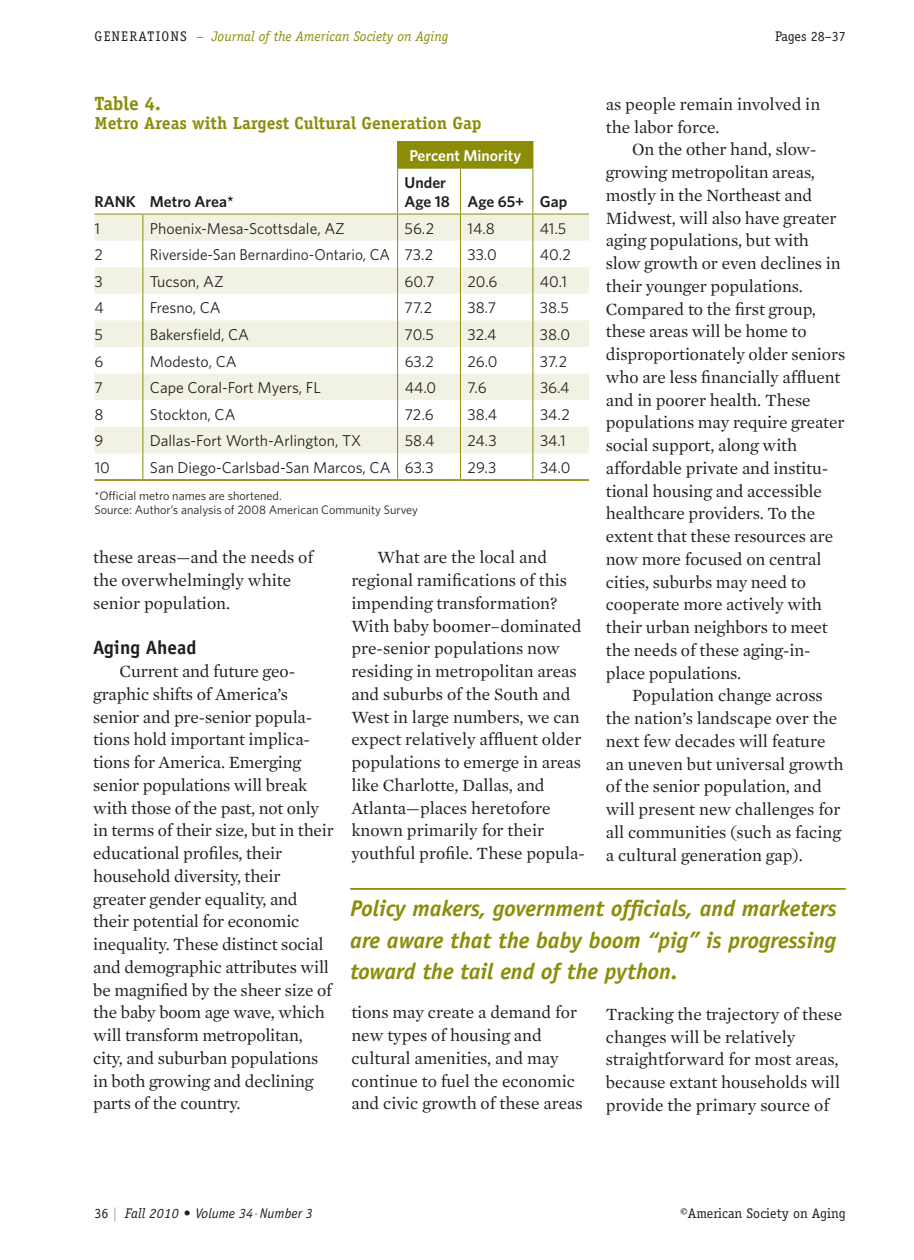
<style>
.page{position:relative;width:914px;height:1260px;background:#fff}
.page>*{position:absolute;margin:0;border:0;box-sizing:border-box;transform-origin:0 0}
.t1{font:italic 700 22.75px/31.5px "Officina Sans";color:#8b8d08;text-align:justify}
.t2{font:700 19.25px "Officina Sans";color:#231f20}
.t3{font:700 19.25px "Officina Serif";color:#8b8d08}
.t4{font:17.5px/22.8px "Mercury Text G1";letter-spacing:-.005em;color:#231f20}
.t5{font:700 17.5px "Officina Serif";color:#8b8d08}
.t6{font:15.75px "Whitney";color:#231f20}
.t7{font:600 15.75px/19.2px "Whitney";color:#231f20}
.t8{font:600 15.75px "Whitney";color:#fff}
.t9{font:italic 14px "Officina Serif";color:#8b8d08}
.t10{font:14px "Officina Serif";color:#231f20}
.t11{font:italic 14px "Officina Sans";color:#231f20}
.t12{font:12.25px/14px "Whitney";color:#231f20}
.s1{font-style:normal;color:#231f20}
.s2{font-family:"Officina Serif";font-style:normal}
.s3{font-family:"Officina Serif";font-style:normal;color:#a7a9ac}
.s4{font-family:"Officina Serif"}
</style>
<div class="page">
<div style="left:397px;top:142px;width:136px;height:26px;background:#8b8d08"></div>
<svg style="left:94px;top:215px;width:495px;height:238px;fill:#f2f2e4"></svg>
<hr style="left:397px;top:141px;width:63px;height:1px;background:#8b8d08">
<hr style="left:460px;top:141px;width:73px;height:1px;background:#8b8d08">
<hr style="left:397px;top:168px;width:63px;height:1px;background:#8b8d08">
<hr style="left:397px;top:169px;width:1px;height:45px;background:#8b8d08">
<hr style="left:460px;top:168px;width:73px;height:1px;background:#8b8d08">
<hr style="left:460px;top:169px;width:1px;height:45px;background:#8b8d08">
<hr style="left:532px;top:169px;width:1px;height:45px;background:#8b8d08">
<hr style="left:94px;top:214px;width:49px;height:1px;background:#8b8d08">
<hr style="left:143px;top:214px;width:254px;height:1px;background:#8b8d08">
<hr style="left:397px;top:214px;width:63px;height:1px;background:#8b8d08">
<hr style="left:460px;top:214px;width:73px;height:1px;background:#8b8d08">
<hr style="left:533px;top:214px;width:56px;height:1px;background:#8b8d08">
<svg style="left:142px;top:214px;width:1px;height:265px"></svg>
<svg style="left:397px;top:214px;width:1px;height:265px"></svg>
<svg style="left:460px;top:214px;width:1px;height:265px"></svg>
<svg style="left:532px;top:214px;width:1px;height:265px"></svg>
<hr style="left:94px;top:479px;width:49px;height:2px;background:#8b8d08">
<hr style="left:143px;top:479px;width:254px;height:2px;background:#8b8d08">
<hr style="left:397px;top:479px;width:63px;height:2px;background:#8b8d08">
<hr style="left:460px;top:479px;width:73px;height:2px;background:#8b8d08">
<hr style="left:533px;top:479px;width:56px;height:2px;background:#8b8d08">
<hr style="left:350px;top:888px;width:495px;height:2px;background:#8b8d08">
<p class="t9" style="left:94px;top:28px;width:355px"><span class="s1">GENERATIONS</span> – Journal of the American Society on Aging</p>
<p class="t10" style="left:775px;top:28px;width:72px">Pages 28–37</p>
<p class="t3" style="left:94px;top:91px;width:68px">Table 4.</p>
<p class="t5" style="left:94px;top:112px;width:388px">Metro Areas with Largest Cultural Generation Gap</p>
<p class="t4" style="left:606px;top:92px;width:216px">as people remain involved in the labor force.</p>
<p class="t4" style="left:606px;top:138px;width:241px;text-indent:26px">On the other hand, slow&shy;growing metropolitan areas, mostly in the Northeast and<br>Midwest, will also have greater aging populations, but with slow growth or even declines in their younger populations.<br>Compared to the first group, these areas will be home to disproportionately older seniors who are less financially affluent and in poorer health. These populations may require greater social support, along with affordable private and institu&shy;tional housing and accessible healthcare providers. To the extent that these resources are now more focused on central cities, suburbs may need to cooperate more actively with their urban neighbors to meet the needs of these aging-in&shy;place populations.</p>
<p class="t4" style="left:606px;top:684px;width:239px;text-indent:26px">Population change across the nation’s landscape over the next few decades will feature an uneven but universal growth of the senior population, and will present new challenges for all communities (such as facing a cultural generation gap).</p>
<p class="t8" style="left:409px;top:146px;width:113px">Percent Minority</p>
<p class="t7" style="left:404px;top:172px;width:121px">Under<br>Age 18 Age 65+</p>
<p class="t7" style="left:540px;top:192px;width:29px">Gap</p>
<p class="t7" style="left:94px;top:192px;width:140px">RANK Metro Area*</p>
<p class="t6" style="left:94px;top:219px;width:7px">1</p>
<p class="t6" style="left:150px;top:219px;width:196px">Phoenix-Mesa-Scottsdale, AZ</p>
<p class="t6" style="left:404px;top:219px;width:31px">56.2</p>
<p class="t6" style="left:467px;top:219px;width:29px">14.8</p>
<p class="t6" style="left:540px;top:219px;width:28px">41.5</p>
<p class="t6" style="left:95px;top:245px;width:10px">2</p>
<p class="t6" style="left:150px;top:245px;width:285px">Riverside-San Bernardino-Ontario, CA 73.2</p>
<p class="t6" style="left:467px;top:245px;width:31px">33.0</p>
<p class="t6" style="left:540px;top:245px;width:32px">40.2</p>
<p class="t6" style="left:95px;top:272px;width:10px">3</p>
<p class="t6" style="left:150px;top:272px;width:75px">Tucson, AZ</p>
<p class="t6" style="left:404px;top:272px;width:31px">60.7</p>
<p class="t6" style="left:467px;top:272px;width:32px">20.6</p>
<p class="t6" style="left:540px;top:272px;width:29px">40.1</p>
<p class="t6" style="left:95px;top:298px;width:11px">4</p>
<p class="t6" style="left:150px;top:298px;width:72px">Fresno, CA</p>
<p class="t6" style="left:404px;top:298px;width:29px">77.2</p>
<p class="t6" style="left:467px;top:298px;width:30px">38.7</p>
<p class="t6" style="left:540px;top:298px;width:31px">38.5</p>
<p class="t6" style="left:95px;top:325px;width:10px">5</p>
<p class="t6" style="left:150px;top:325px;width:101px">Bakersfield, CA</p>
<p class="t6" style="left:404px;top:325px;width:31px">70.5</p>
<p class="t6" style="left:467px;top:325px;width:31px">32.4</p>
<p class="t6" style="left:540px;top:325px;width:32px">38.0</p>
<p class="t6" style="left:95px;top:352px;width:10px">6</p>
<p class="t6" style="left:150px;top:352px;width:88px">Modesto, CA</p>
<p class="t6" style="left:404px;top:352px;width:31px">63.2</p>
<p class="t6" style="left:467px;top:352px;width:32px">26.0</p>
<p class="t6" style="left:540px;top:352px;width:29px">37.2</p>
<p class="t6" style="left:95px;top:378px;width:10px">7</p>
<p class="t6" style="left:150px;top:378px;width:172px">Cape Coral-Fort Myers, FL</p>
<p class="t6" style="left:404px;top:378px;width:33px">44.0</p>
<p class="t6" style="left:467px;top:378px;width:21px">7.6</p>
<p class="t6" style="left:540px;top:378px;width:31px">36.4</p>
<p class="t6" style="left:95px;top:405px;width:10px">8</p>
<p class="t6" style="left:150px;top:405px;width:87px">Stockton, CA</p>
<p class="t6" style="left:404px;top:405px;width:30px">72.6</p>
<p class="t6" style="left:467px;top:405px;width:31px">38.4</p>
<p class="t6" style="left:540px;top:405px;width:31px">34.2</p>
<p class="t6" style="left:95px;top:431px;width:10px">9</p>
<p class="t6" style="left:150px;top:431px;width:212px">Dallas-Fort Worth-Arlington, TX</p>
<p class="t6" style="left:404px;top:431px;width:31px">58.4</p>
<p class="t6" style="left:467px;top:431px;width:31px">24.3</p>
<p class="t6" style="left:540px;top:431px;width:27px">34.1</p>
<p class="t6" style="left:95px;top:458px;width:17px">10</p>
<p class="t6" style="left:150px;top:458px;width:285px">San Diego-Carlsbad-San Marcos, CA 63.3</p>
<p class="t6" style="left:467px;top:458px;width:30px">29.3</p>
<p class="t6" style="left:540px;top:458px;width:32px">34.0</p>
<p class="t12" style="left:94px;top:489px;width:325px">*Official metro names are shortened.<br>Source: Author’s analysis of 2008 American Community Survey</p>
<p class="t4" style="left:351px;top:546px;width:235px;text-indent:26px">What are the local and regional ramifications of this impending transformation?<br>With baby boomer–dominated pre-senior populations now residing in metropolitan areas and suburbs of the South and<br>West in large numbers, we can expect relatively affluent older populations to emerge in areas like Charlotte, Dallas, and<br>Atlanta—places heretofore known primarily for their youthful profile. These popula-</p>
<p class="t4" style="left:93px;top:546px;width:221px">these areas—and the needs of the overwhelmingly white senior population.</p>
<p class="t2" style="left:93px;top:636px;width:105px">Aging Ahead</p>
<p class="t4" style="left:93px;top:660px;width:242px;text-indent:26px">Current and future geo&shy;graphic shifts of America’s senior and pre-senior popula&shy;tions hold important implica&shy;tions for America. Emerging senior populations will break with those of the past, not only in terms of their size, but in their educational profiles, their household diversity, their greater gender equality, and their potential for economic inequality. These distinct social and demographic attributes will be magnified by the sheer size of the baby boom age wave, which will transform metropolitan, city, and suburban populations in both growing and declining parts of the country.</p>
<h1 class="t1" style="left:350px;top:893px;width:488px">Policy makers, government officials, and marketers are aware that the baby boom “pig” is progressing toward the tail end of the python.</h1>
<p class="t4" style="left:351px;top:1001px;width:233px">tions may create a demand for new types of housing and cultural amenities, and may continue to fuel the economic and civic growth of these areas</p>
<p class="t4" style="left:606px;top:1002px;width:238px">Tracking the trajectory of these changes will be relatively straightforward for most areas, because extant households will provide the primary source of</p>
<p class="t11" style="left:94px;top:1205px;width:220px"><span class="s2">36</span> <span class="s3">|</span> <span class="s4">Fall 2010 •</span> Volume 34<sup>.</sup>Number 3</p>
<p class="t10" style="left:680px;top:1205px;width:167px">©American Society on Aging</p>
</div>
